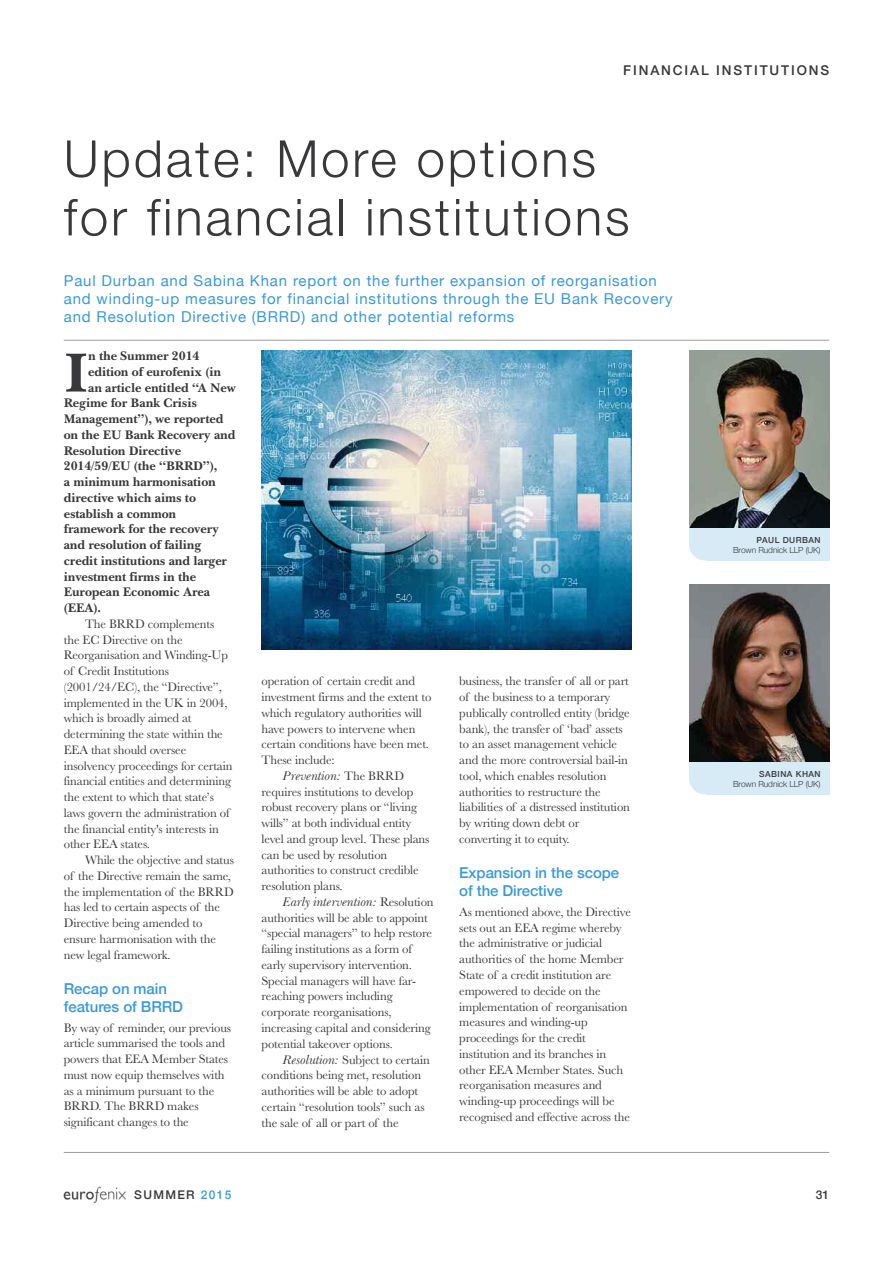
<style>
.page{position:relative;width:893px;height:1263px;background:#fff}
.page>*{position:absolute;margin:0;border:0;box-sizing:border-box;transform-origin:0 0}
.t1{font:700 56.55px "Baskerville BT";color:#39383a}
.t2{font:300 51px/58.5px "Helvetica Neue";letter-spacing:.055em;color:#39383a}
.t3{font:15px/18px "Helvetica Neue";letter-spacing:.055em;color:#389ad9}
.t4{font:500 15px/18px "Helvetica Neue";letter-spacing:-.005em;color:#389ad9}
.t5{font:500 13.5px "Helvetica Neue";letter-spacing:.14em;color:#39383a}
.t6{font:12.75px/15.8px "Baskerville";letter-spacing:-.01em;color:#39383a}
.t7{font:700 12.75px "Baskerville BT";letter-spacing:-.01em;color:#39383a}
.t8{font:italic 12.75px "Baskerville BT";letter-spacing:-.01em;color:#39383a}
.t9{font:500 12px "Helvetica Neue";letter-spacing:.11em;color:#39383a}
.t10{font:300 8.4px/10.1px "Helvetica Neue";letter-spacing:-.01em;color:#39383a;text-align:right}
.s1{font-family:"Baskerville";font-style:normal}
.s2{font-family:"Baskerville BT";font-style:italic}
.s3{font-weight:500}
.s4{color:#389ad9}
</style>
<div class="page">
<img style="left:689px;top:351px;width:140px;height:178px">
<div style="left:689px;top:529px;width:140px;height:31px;background:#d7ebf7;border-radius:16px"></div>
<div style="left:689px;top:529px;width:140px;height:16px;background:#d7ebf7"></div>
<img style="left:689px;top:585px;width:140px;height:178px">
<div style="left:689px;top:763px;width:140px;height:31px;background:#d7ebf7;border-radius:16px"></div>
<div style="left:689px;top:763px;width:140px;height:16px;background:#d7ebf7"></div>
<hr style="left:64px;top:340px;width:765px;height:1px;background:#9c9c9c">
<hr style="left:64px;top:1152px;width:765px;height:1px;background:#9c9c9c">
<img style="left:63px;top:1186px;width:63px;height:18px">
<img style="left:261px;top:351px;width:370px;height:299px">
<p class="t5" style="left:623px;top:62px;width:207px">FINANCIAL INSTITUTIONS</p>
<p class="t2" style="left:64px;top:128px;width:567px">Update: More options for financial institutions</p>
<p class="t3" style="left:64px;top:271px;width:610px">Paul Durban and Sabina Khan report on the further expansion of reorganisation and winding-up measures for financial institutions through the EU Bank Recovery and Resolution Directive (BRRD) and other potential reforms</p>
<p class="t1" style="left:64px;top:351px;width:26px">I</p>
<p class="t7" style="left:88px;top:351px;width:113px">n the Summer 2014</p>
<p class="t7" style="left:88px;top:367px;width:135px">edition of eurofenix (in</p>
<p class="t7" style="left:88px;top:382px;width:149px">an article entitled “A New</p>
<p class="t7" style="left:64px;top:398px;width:135px">Regime for Bank Crisis</p>
<p class="t7" style="left:64px;top:414px;width:161px">Management”), we reported</p>
<p class="t7" style="left:64px;top:430px;width:173px">on the EU Bank Recovery and</p>
<p class="t7" style="left:64px;top:445px;width:119px">Resolution Directive</p>
<p class="t7" style="left:64px;top:461px;width:155px">2014/59/EU (the “BRRD”),</p>
<p class="t7" style="left:64px;top:477px;width:154px">a minimum harmonisation</p>
<p class="t7" style="left:64px;top:493px;width:134px">directive which aims to</p>
<p class="t7" style="left:64px;top:508px;width:114px">establish a common</p>
<p class="t7" style="left:64px;top:524px;width:157px">framework for the recovery</p>
<p class="t7" style="left:64px;top:540px;width:139px">and resolution of failing</p>
<p class="t7" style="left:64px;top:556px;width:165px">credit institutions and larger</p>
<p class="t7" style="left:64px;top:571px;width:134px">investment firms in the</p>
<p class="t7" style="left:64px;top:587px;width:148px">European Economic Area</p>
<p class="t7" style="left:64px;top:603px;width:39px">(EEA).</p>
<p class="t6" style="left:85px;top:615px;width:131px">The BRRD complements</p>
<p class="t6" style="left:64px;top:631px;width:120px">the EC Directive on the</p>
<p class="t6" style="left:64px;top:647px;width:166px">Reorganisation and Winding-Up</p>
<p class="t6" style="left:64px;top:663px;width:107px">of Credit Institutions</p>
<p class="t6" style="left:64px;top:678px;width:160px">(2001/24/EC), the “Directive”,</p>
<p class="t6" style="left:64px;top:694px;width:165px">implemented in the UK in 2004,</p>
<p class="t6" style="left:64px;top:710px;width:129px">which is broadly aimed at</p>
<p class="t6" style="left:64px;top:726px;width:161px">determining the state within the</p>
<p class="t6" style="left:64px;top:741px;width:124px">EEA that should oversee</p>
<p class="t6" style="left:64px;top:757px;width:170px">insolvency proceedings for certain</p>
<p class="t6" style="left:64px;top:773px;width:169px">financial entities and determining</p>
<p class="t6" style="left:64px;top:789px;width:152px">the extent to which that state’s</p>
<p class="t6" style="left:64px;top:804px;width:167px">laws govern the administration of</p>
<p class="t6" style="left:64px;top:820px;width:157px">the financial entity's interests in</p>
<p class="t6" style="left:64px;top:836px;width:88px">other EEA states.</p>
<p class="t6" style="left:85px;top:852px;width:150px">While the objective and status</p>
<p class="t6" style="left:64px;top:867px;width:169px">of the Directive remain the same,</p>
<p class="t6" style="left:64px;top:883px;width:171px">the implementation of the BRRD</p>
<p class="t6" style="left:64px;top:899px;width:158px">has led to certain aspects of the</p>
<p class="t6" style="left:64px;top:915px;width:140px">Directive being amended to</p>
<p class="t6" style="left:64px;top:930px;width:154px">ensure harmonisation with the</p>
<p class="t6" style="left:64px;top:946px;width:108px">new legal framework.</p>
<p class="t4" style="left:64px;top:979px;width:121px">Recap on main features of BRRD</p>
<p class="t6" style="left:64px;top:1019px;width:169px">By way of reminder, our previous article summarised the tools and powers that EEA Member States must now equip themselves with as a minimum pursuant to the<br>BRRD. The BRRD makes significant changes to the</p>
<p class="t6" style="left:262px;top:673px;width:155px">operation of certain credit and</p>
<p class="t6" style="left:262px;top:689px;width:171px">investment firms and the extent to</p>
<p class="t6" style="left:262px;top:705px;width:162px">which regulatory authorities will</p>
<p class="t6" style="left:262px;top:720px;width:155px">have powers to intervene when</p>
<p class="t6" style="left:262px;top:736px;width:169px">certain conditions have been met.</p>
<p class="t6" style="left:262px;top:752px;width:75px">These include:</p>
<p class="t8" style="left:283px;top:771px;width:123px">Prevention: <span class="s1">The BRRD</span></p>
<p class="t6" style="left:262px;top:783px;width:153px">requires institutions to develop</p>
<p class="t6" style="left:262px;top:799px;width:157px">robust recovery plans or “living</p>
<p class="t6" style="left:262px;top:815px;width:151px">wills” at both individual entity</p>
<p class="t6" style="left:262px;top:831px;width:169px">level and group level. These plans</p>
<p class="t6" style="left:262px;top:846px;width:127px">can be used by resolution</p>
<p class="t6" style="left:262px;top:862px;width:159px">authorities to construct credible</p>
<p class="t6" style="left:262px;top:878px;width:83px">resolution plans.</p>
<p class="t8" style="left:283px;top:897px;width:152px">Early intervention: <span class="s1">Resolution</span></p>
<p class="t6" style="left:262px;top:909px;width:168px">authorities will be able to appoint</p>
<p class="t6" style="left:262px;top:925px;width:172px">“special managers” to help restore</p>
<p class="t6" style="left:262px;top:941px;width:152px">failing institutions as a form of</p>
<p class="t6" style="left:262px;top:957px;width:152px">early supervisory intervention.</p>
<p class="t6" style="left:262px;top:972px;width:156px">Special managers will have far-</p>
<p class="t6" style="left:262px;top:988px;width:133px">reaching powers including</p>
<p class="t6" style="left:262px;top:1004px;width:132px">corporate reorganisations,</p>
<p class="t6" style="left:262px;top:1020px;width:171px">increasing capital and considering</p>
<p class="t6" style="left:262px;top:1035px;width:133px">potential takeover options.</p>
<p class="t6" style="left:283px;top:1051px;width:149px"><span class="s2">Resolution:</span> Subject to certain</p>
<p class="t6" style="left:262px;top:1067px;width:161px">conditions being met, resolution</p>
<p class="t6" style="left:262px;top:1083px;width:158px">authorities will be able to adopt</p>
<p class="t6" style="left:262px;top:1098px;width:165px">certain “resolution tools” such as</p>
<p class="t6" style="left:262px;top:1114px;width:139px">the sale of all or part of the</p>
<p class="t6" style="left:459px;top:673px;width:172px">business, the transfer of all or part of the business to a temporary publically controlled entity (bridge bank), the transfer of ‘bad’ assets to an asset management vehicle and the more controversial bail-in tool, which enables resolution authorities to restructure the liabilities of a distressed institution by writing down debt or converting it to equity.</p>
<p class="t4" style="left:459px;top:863px;width:161px">Expansion in the scope of the Directive</p>
<p class="t6" style="left:459px;top:904px;width:173px">As mentioned above, the Directive sets out an EEA regime whereby the administrative or judicial authorities of the home Member<br>State of a credit institution are empowered to decide on the implementation of reorganisation measures and winding-up proceedings for the credit institution and its branches in other EEA Member States. Such reorganisation measures and winding-up proceedings will be recognised and effective across the</p>
<p class="t10" style="left:733px;top:535px;width:89px"><span class="s3">PAUL DURBAN<br></span>Brown Rudnick LLP (UK)</p>
<p class="t10" style="left:733px;top:769px;width:89px"><span class="s3">SABINA kHAN<br></span>Brown Rudnick LLP (UK)</p>
<p class="t9" style="left:134px;top:1188px;width:99px">SUMMER <span class="s4">2015</span></p>
<p class="t9" style="left:816px;top:1188px;width:15px">31</p>
</div>
